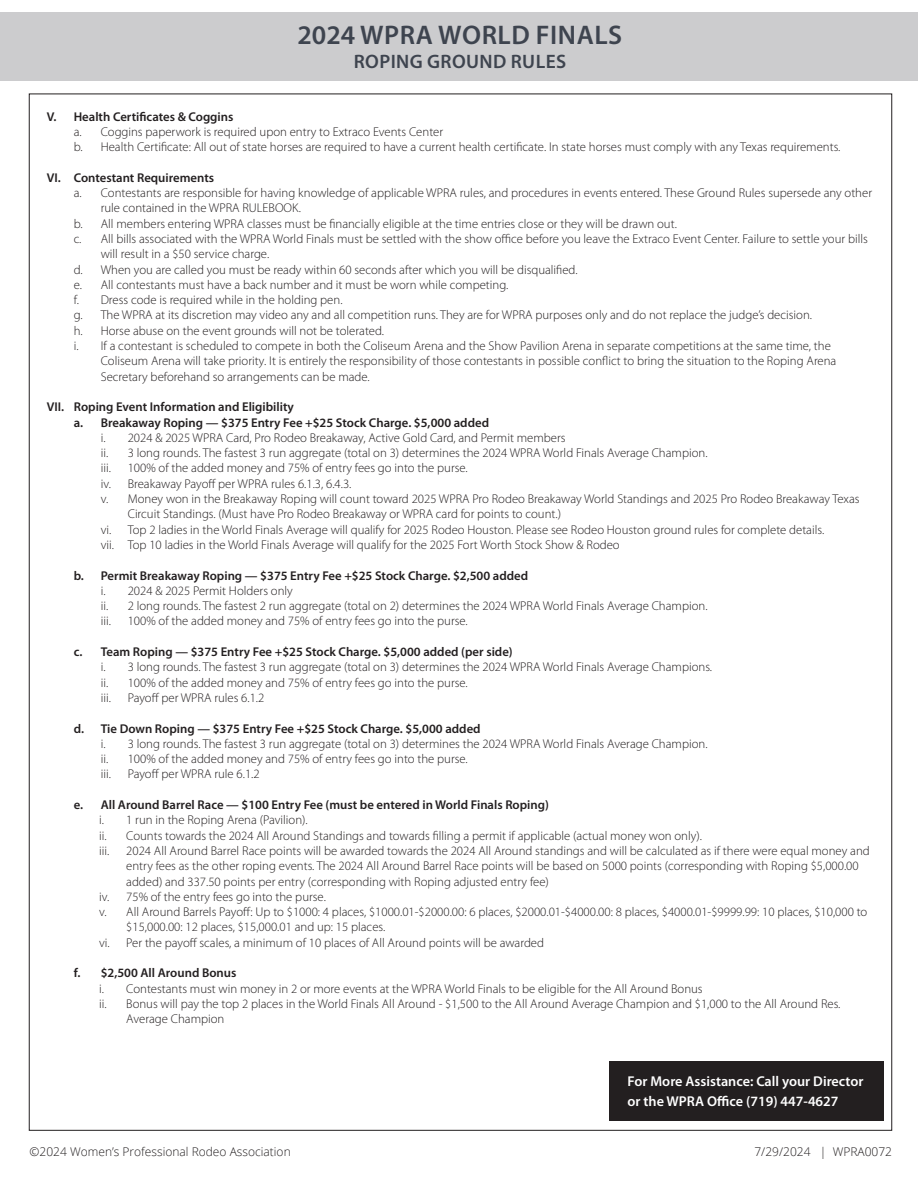
<style>
.page{position:relative;width:918px;height:1188px;background:#fff}
.page>*{position:absolute;margin:0;border:0;box-sizing:border-box;transform-origin:0 0}
.t1{font:600 27px "Myriad Pro";letter-spacing:.02em;color:#3e444f}
.t2{font:600 19.5px "Myriad Pro";letter-spacing:.02em;color:#3e444f}
.t3{font:600 14.25px/19.5px "Myriad Pro";color:#fff}
.t4{font:300 12.75px/15.3px "Myriad Pro";color:#231f20}
.t5{font:600 12.75px "Myriad Pro";color:#231f20}
.t6{font:300 12px "Open Sans";color:#231f20}
</style>
<div class="page">
<div style="left:609px;top:1062px;width:275px;height:59px;background:#231f20"></div>
<div style="left:0;top:12px;width:918px;height:69px;background:#ccccce"></div>
<p class="t1" style="left:297px;top:18px;width:326px">2024 WPRA WORLD FINALS</p>
<p class="t2" style="left:354px;top:49px;width:214px">ROPING GROUND RULES</p>
<p class="t5" style="left:47px;top:108px;width:188px">V. Health Certificates &amp; Coggins</p>
<p class="t4" style="left:74px;top:124px;width:371px">a. Coggins paperwork is required upon entry to Extraco Events Center</p>
<p class="t4" style="left:74px;top:139px;width:768px">b. Health Certificate: All out of state horses are required to have a current health certificate. In state horses must comply with any Texas requirements.</p>
<p class="t5" style="left:47px;top:169px;width:169px">VI. Contestant Requirements</p>
<p class="t4" style="left:101px;top:185px;width:773px;text-indent:-27px">a. Contestants are responsible for having knowledge of applicable WPRA rules, and procedures in events entered. These Ground Rules supersede any other rule contained in the WPRA RULEBOOK.</p>
<p class="t4" style="left:74px;top:216px;width:605px">b. All members entering WPRA classes must be financially eligible at the time entries close or they will be drawn out.</p>
<p class="t4" style="left:101px;top:231px;width:769px;text-indent:-27px">c. All bills associated with the WPRA World Finals must be settled with the show office before you leave the Extraco Event Center. Failure to settle your bills will result in a $50 service charge.</p>
<p class="t4" style="left:74px;top:262px;width:505px">d. When you are called you must be ready within 60 seconds after which you will be disqualified.</p>
<p class="t4" style="left:74px;top:277px;width:436px">e. All contestants must have a back number and it must be worn while competing.</p>
<p class="t4" style="left:74px;top:292px;width:270px">f. Dress code is required while in the holding pen.</p>
<p class="t4" style="left:74px;top:308px;width:740px">g. The WPRA at its discretion may video any and all competition runs. They are for WPRA purposes only and do not replace the judge’s decision.</p>
<p class="t4" style="left:74px;top:323px;width:312px">h. Horse abuse on the event grounds will not be tolerated.</p>
<p class="t4" style="left:101px;top:338px;width:737px;text-indent:-27px">i. If a contestant is scheduled to compete in both the Coliseum Arena and the Show Pavilion Arena in separate competitions at the same time, the<br>Coliseum Arena will take priority. It is entirely the responsibility of those contestants in possible conflict to bring the situation to the Roping Arena<br>Secretary beforehand so arrangements can be made.</p>
<p class="t5" style="left:47px;top:399px;width:249px">VII. Roping Event Information and Eligibility</p>
<p class="t5" style="left:74px;top:414px;width:417px">a. Breakaway Roping — $375 Entry Fee +$25 Stock Charge. $5,000 added</p>
<p class="t4" style="left:101px;top:430px;width:466px">i. 2024 &amp; 2025 WPRA Card, Pro Rodeo Breakaway, Active Gold Card, and Permit members</p>
<p class="t4" style="left:101px;top:445px;width:608px">ii. 3 long rounds. The fastest 3 run aggregate (total on 3) determines the 2024 WPRA World Finals Average Champion.</p>
<p class="t4" style="left:101px;top:461px;width:12px">iii.</p>
<p class="t4" style="left:128px;top:461px;width:342px">100% of the added money and 75% of entry fees go into the purse.</p>
<p class="t4" style="left:101px;top:476px;width:252px">iv. Breakaway Payoff per WPRA rules 6.1.3, 6.4.3.</p>
<p class="t4" style="left:128px;top:491px;width:733px;text-indent:-27px">v. Money won in the Breakaway Roping will count toward 2025 WPRA Pro Rodeo Breakaway World Standings and 2025 Pro Rodeo Breakaway Texas<br>Circuit Standings. (Must have Pro Rodeo Breakaway or WPRA card for points to count.)</p>
<p class="t4" style="left:101px;top:522px;width:725px">vi. Top 2 ladies in the World Finals Average will qualify for 2025 Rodeo Houston. Please see Rodeo Houston ground rules for complete details.</p>
<p class="t4" style="left:101px;top:537px;width:520px">vii. Top 10 ladies in the World Finals Average will qualify for the 2025 Fort Worth Stock Show &amp; Rodeo</p>
<p class="t5" style="left:74px;top:567px;width:456px">b. Permit Breakaway Roping — $375 Entry Fee +$25 Stock Charge. $2,500 added</p>
<p class="t4" style="left:101px;top:583px;width:194px">i. 2024 &amp; 2025 Permit Holders only</p>
<p class="t4" style="left:101px;top:598px;width:608px">ii. 2 long rounds. The fastest 2 run aggregate (total on 2) determines the 2024 WPRA World Finals Average Champion.</p>
<p class="t4" style="left:101px;top:614px;width:12px">iii.</p>
<p class="t4" style="left:128px;top:614px;width:342px">100% of the added money and 75% of entry fees go into the purse.</p>
<p class="t5" style="left:74px;top:644px;width:441px">c. Team Roping — $375 Entry Fee +$25 Stock Charge. $5,000 added (per side)</p>
<p class="t4" style="left:101px;top:660px;width:613px">i. 3 long rounds. The fastest 3 run aggregate (total on 3) determines the 2024 WPRA World Finals Average Champions.</p>
<p class="t4" style="left:101px;top:675px;width:369px">ii. 100% of the added money and 75% of entry fees go into the purse.</p>
<p class="t4" style="left:101px;top:690px;width:12px">iii.</p>
<p class="t4" style="left:128px;top:690px;width:138px">Payoff per WPRA rules 6.1.2</p>
<p class="t5" style="left:74px;top:720px;width:408px">d. Tie Down Roping — $375 Entry Fee +$25 Stock Charge. $5,000 added</p>
<p class="t4" style="left:101px;top:736px;width:608px">i. 3 long rounds. The fastest 3 run aggregate (total on 3) determines the 2024 WPRA World Finals Average Champion.</p>
<p class="t4" style="left:101px;top:751px;width:369px">ii. 100% of the added money and 75% of entry fees go into the purse.</p>
<p class="t4" style="left:101px;top:767px;width:12px">iii.</p>
<p class="t4" style="left:128px;top:767px;width:133px">Payoff per WPRA rule 6.1.2</p>
<p class="t5" style="left:74px;top:797px;width:477px">e. All Around Barrel Race — $100 Entry Fee (must be entered in World Finals Roping)</p>
<p class="t4" style="left:99px;top:813px;width:210px">i. 1 run in the Roping Arena (Pavilion).</p>
<p class="t4" style="left:99px;top:828px;width:604px">ii. Counts towards the 2024 All Around Standings and towards filling a permit if applicable (actual money won only).</p>
<p class="t4" style="left:99px;top:843px;width:12px">iii.</p>
<p class="t4" style="left:126px;top:843px;width:745px">2024 All Around Barrel Race points will be awarded towards the 2024 All Around standings and will be calculated as if there were equal money and entry fees as the other roping events. The 2024 All Around Barrel Race points will be based on 5000 points (corresponding with Roping $5,000.00 added) and 337.50 points per entry (corresponding with Roping adjusted entry fee)</p>
<p class="t4" style="left:99px;top:889px;width:228px">iv. 75% of the entry fees go into the purse.</p>
<p class="t4" style="left:99px;top:904px;width:770px">v. All Around Barrels Payoff: Up to $1000: 4 places, $1000.01-$2000.00: 6 places, $2000.01-$4000.00: 8 places, $4000.01-$9999.99: 10 places, $10,000 to</p>
<p class="t4" style="left:126px;top:920px;width:261px">$15,000.00: 12 places, $15,000.01 and up: 15 places.</p>
<p class="t4" style="left:99px;top:935px;width:446px">vi. Per the payoff scales, a minimum of 10 places of All Around points will be awarded</p>
<p class="t5" style="left:74px;top:965px;width:164px">f. $2,500 All Around Bonus</p>
<p class="t4" style="left:99px;top:981px;width:605px">i. Contestants must win money in 2 or more events at the WPRA World Finals to be eligible for the All Around Bonus</p>
<p class="t4" style="left:126px;top:996px;width:716px;text-indent:-27px">ii. Bonus will pay the top 2 places in the World Finals All Around - $1,500 to the All Around Average Champion and $1,000 to the All Around Res.<br>Average Champion</p>
<p class="t3" style="left:628px;top:1071px;width:238px">For More Assistance: Call your Director or the WPRA Office (719) 447-4627</p>
<p class="t6" style="left:30px;top:1144px;width:263px">©2024 Women’s Professional Rodeo Association</p>
<p class="t6" style="left:754px;top:1144px;width:139px">7/29/2024 | WPRA0072</p>
</div>
